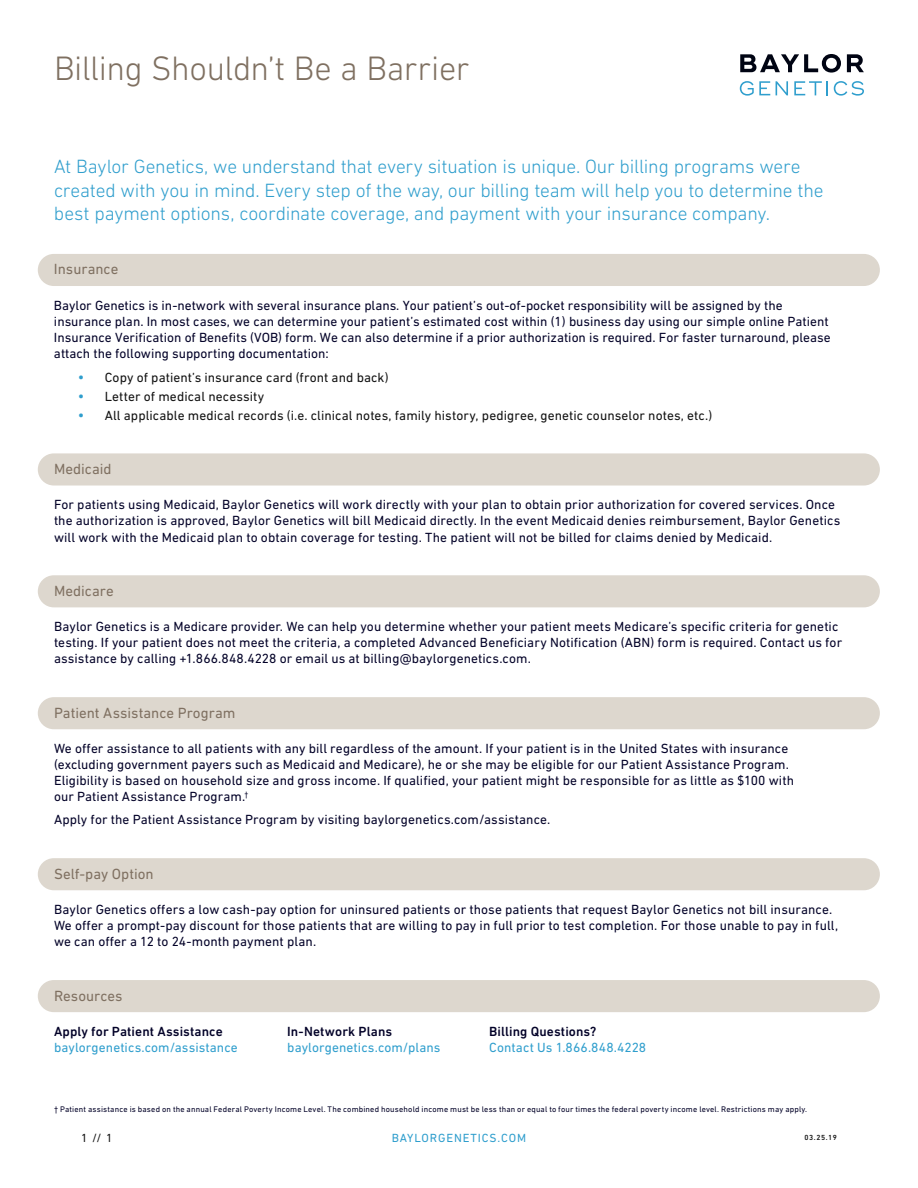
<style>
.page{position:relative;width:918px;height:1188px;background:#fff}
.page>*{position:absolute;margin:0;border:0;box-sizing:border-box;transform-origin:0 0}
.t1{font:300 34.5px "DIN Next LT Pro";letter-spacing:-.015em;color:#7f7061}
.t2{font:300 19.5px/23.4px "DIN Next LT Pro";letter-spacing:-.01em;color:#2f9ecd}
.t3{font:15px "DIN Next LT Pro";color:#7f7061}
.t4{font:13.5px/16.2px "DIN Next LT Pro";letter-spacing:.005em;color:#030228}
.t5{font:13.5px "DIN Next LT Pro";letter-spacing:.005em;color:#121212}
.t6{font:13.5px "DIN Next LT Pro";letter-spacing:.005em;color:#2f9ecd}
.t7{font:500 13.5px "DIN Next LT Pro";letter-spacing:.01em;color:#030228}
.t8{font:12px "DIN Next LT Pro";letter-spacing:.075em;color:#2f9ecd}
.t9{font:12px "DIN Next LT Pro";color:#121212}
.t10{font:8.25px "DIN Next LT Pro";letter-spacing:.02em;color:#030228}
.t11{font:500 7.5px "DIN Next LT Pro";color:#121212}
.s1{font-size:15px;color:#2f9ecd}
</style>
<div class="page">
<svg style="left:740px;top:54px;width:101px;height:19px"></svg>
<svg style="left:847px;top:54px;width:17px;height:18px"></svg>
<svg style="left:740px;top:81px;width:30px;height:15px"></svg>
<svg style="left:776px;top:81px;width:12px;height:14px"></svg>
<svg style="left:794px;top:81px;width:34px;height:14px"></svg>
<svg style="left:834px;top:81px;width:30px;height:15px"></svg>
<div style="left:38px;top:453px;width:842px;height:33px;background:#ddd7ce;border-radius:16px"></div>
<div style="left:38px;top:575px;width:842px;height:32px;background:#ddd7ce;border-radius:16px"></div>
<div style="left:38px;top:697px;width:842px;height:32px;background:#ddd7ce;border-radius:16px"></div>
<div style="left:38px;top:858px;width:842px;height:32px;background:#ddd7ce;border-radius:16px"></div>
<div style="left:38px;top:980px;width:842px;height:32px;background:#ddd7ce;border-radius:16px"></div>
<div style="left:38px;top:254px;width:842px;height:32px;background:#ddd7ce;border-radius:16px"></div>
<h1 class="t1" style="left:54px;top:48px;width:417px">Billing Shouldn’t Be a Barrier</h1>
<p class="t2" style="left:54px;top:155px;width:771px">At Baylor Genetics, we understand that every situation is unique. Our billing programs were created with you in mind. Every step of the way, our billing team will help you to determine the best payment options, coordinate coverage, and payment with your insurance company.</p>
<p class="t3" style="left:54px;top:261px;width:66px">Insurance</p>
<p class="t4" style="left:54px;top:297px;width:778px">Baylor Genetics is in-network with several insurance plans. Your patient’s out-of-pocket responsibility will be assigned by the insurance plan. In most cases, we can determine your patient’s estimated cost within (1) business day using our simple online Patient Insurance Verification of Benefits (VOB) form. We can also determine if a prior authorization is required. For faster turnaround, please attach the following supporting documentation:</p>
<p class="t5" style="left:78px;top:369px;width:312px"><span class="s1">•</span> Copy of patient’s insurance card (front and back)</p>
<p class="t5" style="left:78px;top:388px;width:188px"><span class="s1">•</span> Letter of medical necessity</p>
<p class="t5" style="left:78px;top:407px;width:636px"><span class="s1">•</span> All applicable medical records (i.e. clinical notes, family history, pedigree, genetic counselor notes, etc.)</p>
<p class="t3" style="left:54px;top:460px;width:59px">Medicaid</p>
<p class="t4" style="left:54px;top:496px;width:788px">For patients using Medicaid, Baylor Genetics will work directly with your plan to obtain prior authorization for covered services. Once the authorization is approved, Baylor Genetics will bill Medicaid directly. In the event Medicaid denies reimbursement, Baylor Genetics will work with the Medicaid plan to obtain coverage for testing. The patient will not be billed for claims denied by Medicaid.</p>
<p class="t3" style="left:54px;top:582px;width:61px">Medicare</p>
<p class="t4" style="left:54px;top:618px;width:790px">Baylor Genetics is a Medicare provider. We can help you determine whether your patient meets Medicare’s specific criteria for genetic testing. If your patient does not meet the criteria, a completed Advanced Beneficiary Notification (ABN) form is required. Contact us for assistance by calling +1.866.848.4228 or email us at billing@baylorgenetics.com.</p>
<p class="t3" style="left:54px;top:704px;width:183px">Patient Assistance Program</p>
<p class="t4" style="left:54px;top:740px;width:742px">We offer assistance to all patients with any bill regardless of the amount. If your patient is in the United States with insurance (excluding government payers such as Medicaid and Medicare), he or she may be eligible for our Patient Assistance Program.<br>Eligibility is based on household size and gross income. If qualified, your patient might be responsible for as little as $100 with our Patient Assistance Program.<sup>†</sup></p>
<p class="t4" style="left:54px;top:812px;width:498px">Apply for the Patient Assistance Program by visiting baylorgenetics.com/assistance.</p>
<p class="t3" style="left:54px;top:865px;width:101px">Self-pay Option</p>
<p class="t4" style="left:54px;top:901px;width:786px">Baylor Genetics offers a low cash-pay option for uninsured patients or those patients that request Baylor Genetics not bill insurance.<br>We offer a prompt-pay discount for those patients that are willing to pay in full prior to test completion. For those unable to pay in full, we can offer a 12 to 24-month payment plan.</p>
<p class="t3" style="left:54px;top:987px;width:70px">Resources</p>
<p class="t7" style="left:54px;top:1023px;width:170px">Apply for Patient Assistance</p>
<p class="t6" style="left:54px;top:1040px;width:185px">baylorgenetics.com/assistance</p>
<p class="t7" style="left:287px;top:1023px;width:106px">In-Network Plans</p>
<p class="t6" style="left:287px;top:1040px;width:155px">baylorgenetics.com/plans</p>
<p class="t7" style="left:489px;top:1023px;width:109px">Billing Questions?</p>
<p class="t6" style="left:489px;top:1040px;width:159px">Contact Us 1.866.848.4228</p>
<p class="t10" style="left:54px;top:1105px;width:755px">† Patient assistance is based on the annual Federal Poverty Income Level. The combined household income must be less than or equal to four times the federal poverty income level. Restrictions may apply.</p>
<p class="t9" style="left:81px;top:1130px;width:33px">1 // 1</p>
<p class="t8" style="left:392px;top:1131px;width:136px">BAYLORGENETICS.COM</p>
<p class="t11" style="left:805px;top:1133px;width:34px">03.25.19</p>
</div>
